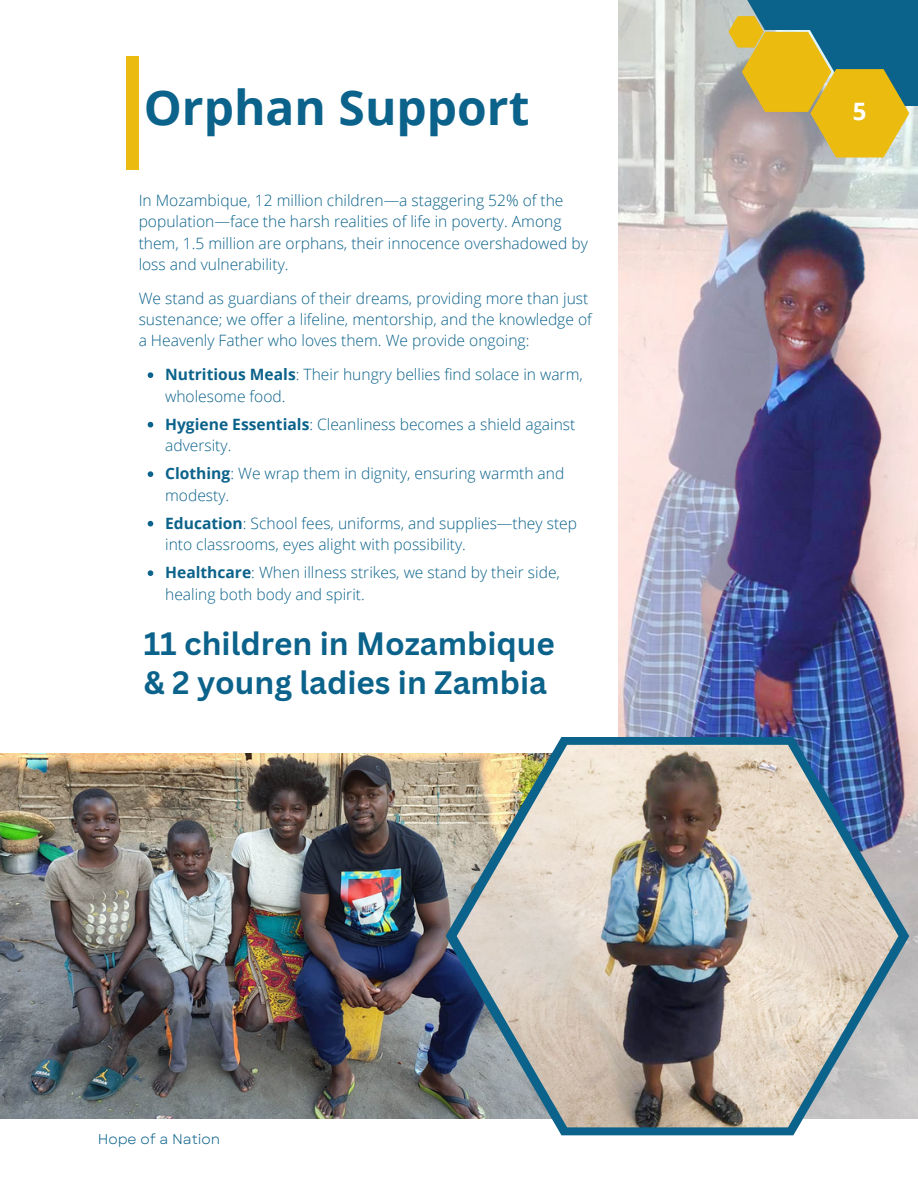
<style>
.page{position:relative;width:918px;height:1188px;background:#fff}
.page>*{position:absolute;margin:0;border:0;box-sizing:border-box;transform-origin:0 0}
.t1{font:700 48px "Open Sans";color:#0b628a}
.t2{font:700 31.5px/39.3px "Canva Sans";color:#0b628a}
.t3{font:700 24px "Open Sans";color:#fff}
.t4{font:300 15.6px/21.3px "Open Sans";color:#0b628a}
.t5{font:14.1px "Garet";color:#0b628a}
.s1{font-weight:700}
</style>
<div class="page">
<img style="left:618px;top:0;width:300px;height:737px">
<img style="left:0;top:753px;width:446px;height:366px">
<img style="left:640px;top:160px;width:278px;height:959px">
<img style="left:446px;top:737px;width:463px;height:398px">
<img style="left:457px;top:745px;width:441px;height:382px">
<div style="left:792px;top:0;width:126px;height:106px;background:#0b628a"></div>
<svg style="left:728px;top:16px;width:181px;height:142px"></svg>
<svg style="left:739px;top:0;width:107px;height:30px"></svg>
<div style="left:126px;top:57px;width:13px;height:113px;background:#ebbb10"></div>
<svg style="left:148px;top:372px;width:5px;height:6px"></svg>
<svg style="left:148px;top:422px;width:5px;height:5px"></svg>
<svg style="left:148px;top:471px;width:5px;height:6px"></svg>
<svg style="left:148px;top:521px;width:5px;height:5px"></svg>
<svg style="left:148px;top:570px;width:5px;height:6px"></svg>
<h1 class="t1" style="left:144px;top:74px;width:387px">Orphan Support</h1>
<p class="t4" style="left:139px;top:189px;width:451px">In Mozambique, 12 million children—a staggering 52% of the population—face the harsh realities of life in poverty. Among them, 1.5 million are orphans, their innocence overshadowed by loss and vulnerability.</p>
<p class="t4" style="left:139px;top:287px;width:455px">We stand as guardians of their dreams, providing more than just sustenance; we offer a lifeline, mentorship, and the knowledge of a Heavenly Father who loves them. We provide ongoing:</p>
<p class="t4" style="left:165px;top:364px;width:419px"><span class="s1">Nutritious Meals</span>: Their hungry bellies find solace in warm, wholesome food.</p>
<p class="t4" style="left:165px;top:413px;width:412px"><span class="s1">Hygiene Essentials</span>: Cleanliness becomes a shield against adversity.</p>
<p class="t4" style="left:165px;top:463px;width:401px"><span class="s1">Clothing</span>: We wrap them in dignity, ensuring warmth and modesty.</p>
<p class="t4" style="left:165px;top:512px;width:413px"><span class="s1">Education</span>: School fees, uniforms, and supplies—they step into classrooms, eyes alight with possibility.</p>
<p class="t4" style="left:165px;top:562px;width:396px"><span class="s1">Healthcare</span>: When illness strikes, we stand by their side, healing both body and spirit.</p>
<p class="t2" style="left:144px;top:623px;width:413px">11 children in Mozambique &amp; 2 young ladies in Zambia</p>
<p class="t5" style="left:98px;top:1129px;width:124px">Hope of a Nation</p>
<h2 class="t3" style="left:853px;top:95px;width:15px">5</h2>
</div>
